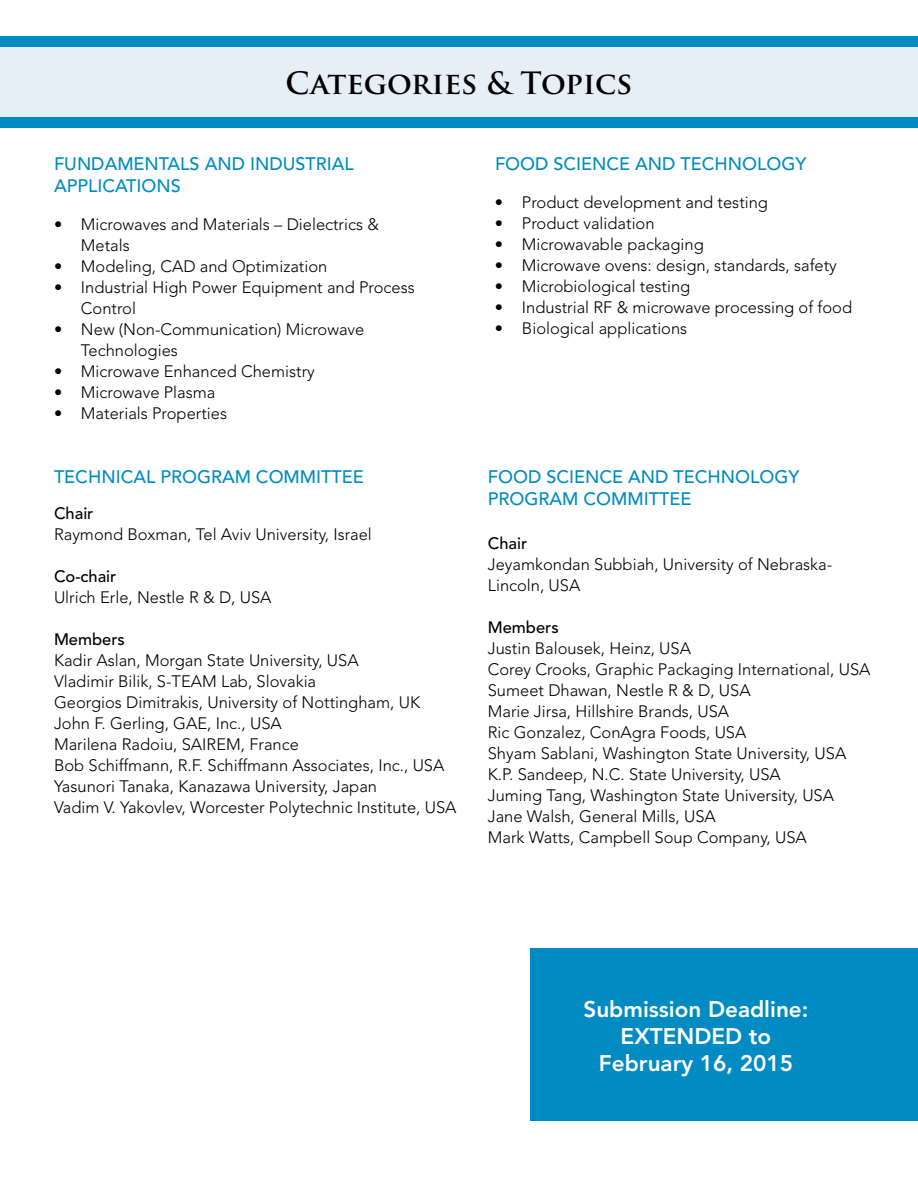
<style>
.page{position:relative;width:918px;height:1188px;background:#fff}
.page>*{position:absolute;margin:0;border:0;box-sizing:border-box;transform-origin:0 0}
.t1{font:700 30px "Trajan Pro";color:#000}
.t2{font:800 22.5px/27px "Avenir LT Std";color:#fff;text-align:center}
.t3{font:500 18px/21.6px "Avenir LT Std";color:#008cc2}
.t4{font:300 16.5px/21px "Avenir LT Std";color:#000}
.t5{font:500 16.5px "Avenir LT Std";color:#000}
</style>
<div class="page">
<div style="left:0;top:47px;width:918px;height:72px;background:#e7eff6"></div>
<div style="left:0;top:36px;width:918px;height:11px;background:#008cc2"></div>
<div style="left:0;top:118px;width:918px;height:10px;background:#008cc2"></div>
<div style="left:530px;top:949px;width:388px;height:172px;background:#008cc2"></div>
<h1 class="t1" style="left:286px;top:64px;width:348px">Categories &amp; Topics</h1>
<p class="t3" style="left:54px;top:154px;width:301px">FUNDAMENTALS AND INDUSTRIAL<br>APPLICATIONS</p>
<p class="t4" style="left:81px;top:214px;width:299px;text-indent:-27px">• Microwaves and Materials – Dielectrics &amp;<br>Metals</p>
<p class="t4" style="left:54px;top:256px;width:275px">• Modeling, CAD and Optimization</p>
<p class="t4" style="left:81px;top:277px;width:335px;text-indent:-27px">• Industrial High Power Equipment and Process<br>Control</p>
<p class="t4" style="left:81px;top:319px;width:285px;text-indent:-27px">• New (Non-Communication) Microwave<br>Technologies</p>
<p class="t4" style="left:54px;top:361px;width:262px">• Microwave Enhanced Chemistry</p>
<p class="t4" style="left:54px;top:382px;width:163px">• Microwave Plasma</p>
<p class="t4" style="left:54px;top:403px;width:175px">• Materials Properties</p>
<p class="t3" style="left:495px;top:154px;width:313px">FOOD SCIENCE AND TECHNOLOGY</p>
<p class="t4" style="left:495px;top:192px;width:275px">• Product development and testing</p>
<p class="t4" style="left:495px;top:213px;width:161px">• Product validation</p>
<p class="t4" style="left:495px;top:234px;width:210px">• Microwavable packaging</p>
<p class="t4" style="left:495px;top:255px;width:343px">• Microwave ovens: design, standards, safety</p>
<p class="t4" style="left:495px;top:276px;width:197px">• Microbiological testing</p>
<p class="t4" style="left:495px;top:297px;width:359px">• Industrial RF &amp; microwave processing of food</p>
<p class="t4" style="left:495px;top:318px;width:194px">• Biological applications</p>
<p class="t3" style="left:54px;top:467px;width:311px">TECHNICAL PROGRAM COMMITTEE</p>
<p class="t3" style="left:488px;top:467px;width:313px">FOOD SCIENCE AND TECHNOLOGY<br>PROGRAM COMMITTEE</p>
<p class="t5" style="left:54px;top:504px;width:41px">Chair</p>
<p class="t4" style="left:54px;top:524px;width:319px">Raymond Boxman, Tel Aviv University, Israel</p>
<p class="t5" style="left:54px;top:567px;width:64px">Co-chair</p>
<p class="t4" style="left:54px;top:587px;width:219px">Ulrich Erle, Nestle R &amp; D, USA</p>
<p class="t5" style="left:54px;top:630px;width:72px">Members</p>
<p class="t4" style="left:54px;top:650px;width:404px">Kadir Aslan, Morgan State University, USA<br>Vladimir Bilik, S-TEAM Lab, Slovakia<br>Georgios Dimitrakis, University of Nottingham, UK John F. Gerling, GAE, Inc., USA<br>Marilena Radoiu, SAIREM, France<br>Bob Schiffmann, R.F. Schiffmann Associates, Inc., USA Yasunori Tanaka, Kanazawa University, Japan<br>Vadim V. Yakovlev, Worcester Polytechnic Institute, USA</p>
<p class="t5" style="left:488px;top:534px;width:41px">Chair</p>
<p class="t4" style="left:488px;top:554px;width:346px">Jeyamkondan Subbiah, University of Nebraska-<br>Lincoln, USA</p>
<p class="t5" style="left:488px;top:618px;width:72px">Members</p>
<p class="t4" style="left:488px;top:638px;width:384px">Justin Balousek, Heinz, USA<br>Corey Crooks, Graphic Packaging International, USA Sumeet Dhawan, Nestle R &amp; D, USA<br>Marie Jirsa, Hillshire Brands, USA<br>Ric Gonzalez, ConAgra Foods, USA<br>Shyam Sablani, Washington State University, USA K.P. Sandeep, N.C. State University, USA<br>Juming Tang, Washington State University, USA Jane Walsh, General Mills, USA<br>Mark Watts, Campbell Soup Company, USA</p>
<h2 class="t2" style="left:584px;top:995px;width:227px">Submission Deadline:<br>EXTENDED to<br>February 16, 2015</h2>
</div>
